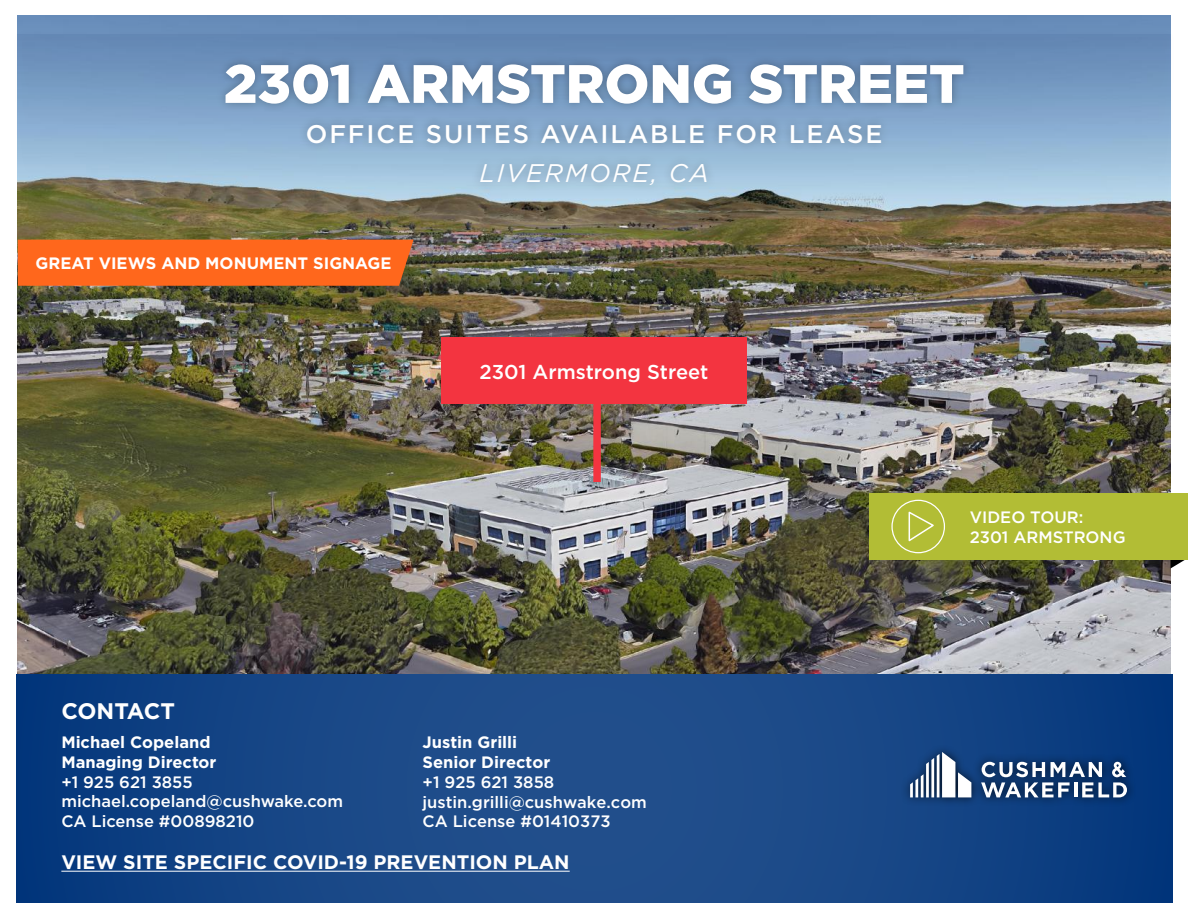
<style>
.page{position:relative;width:1188px;height:918px;background:#fff}
.page>*{position:absolute;margin:0;border:0;box-sizing:border-box;transform-origin:0 0}
.t1{font:900 54px "Gotham";color:#fff}
.t2{font:500 25.5px "Gotham";letter-spacing:.075em;color:#fff}
.t3{font:italic 25.5px "Gotham";letter-spacing:.075em;color:#fff}
.t4{font:700 22.5px "Gotham";letter-spacing:-.01em;color:#fff}
.t5{font:500 20.1px "Gotham";color:#fff}
.t6{font:700 19.5px "Gotham";color:#fff}
.t7{font:500 16.5px/19.8px "Gotham";color:#fff}
.t8{font:700 16.5px/19.8px "Gotham";color:#fff}
</style>
<div class="page">
<img style="left:18px;top:15px;width:1152px;height:659px">
<div style="left:10px;top:26px;width:1168px;height:219px;background:#000;opacity:.3"></div>
<svg style="left:18px;top:34px;width:1153px;height:217px;background:#7e95a8"></svg>
<svg style="left:16px;top:674px;width:1156px;height:229px;background:#164585"></svg>
<hr style="left:61px;top:871px;width:509px;height:1px;background:#fff">
<div style="left:901px;top:744px;width:235px;height:63px;background:#000;opacity:.75"></div>
<svg style="left:910px;top:752px;width:61px;height:45px"></svg>
<svg style="left:981px;top:762px;width:146px;height:35px"></svg>
<div style="left:18px;top:240px;width:396px;height:46px;background:#ff671c"></div>
<div style="left:441px;top:338px;width:306px;height:66px;background:#f33440"></div>
<div style="left:593px;top:395px;width:8px;height:87px;background:#f33440"></div>
<svg style="left:1170px;top:560px;width:15px;height:8px"></svg>
<div style="left:869px;top:494px;width:319px;height:66px;background:#b2bd35"></div>
<svg style="left:891px;top:500px;width:54px;height:53px"></svg>
<h1 class="t1" style="left:224px;top:53px;width:742px">2301 ARMSTRONG STREET</h1>
<h2 class="t2" style="left:306px;top:117px;width:578px">OFFICE SUITES AVAILABLE FOR LEASE</h2>
<h2 class="t3" style="left:479px;top:157px;width:231px">LIVERMORE, CA</h2>
<p class="t8" style="left:36px;top:253px;width:357px">GREAT VIEWS AND MONUMENT SIGNAGE</p>
<p class="t5" style="left:479px;top:359px;width:231px">2301 Armstrong Street</p>
<h3 class="t4" style="left:61px;top:696px;width:115px">CONTACT</h3>
<p class="t8" style="left:61px;top:732px;width:157px">Michael Copeland<br>Managing Director</p>
<p class="t7" style="left:61px;top:772px;width:283px">+1 925 621 3855 michael.copeland@cushwake.com<br>CA License #00898210</p>
<p class="t8" style="left:423px;top:733px;width:129px">Justin Grilli<br>Senior Director</p>
<p class="t7" style="left:423px;top:772px;width:226px">+1 925 621 3858 justin.grilli@cushwake.com<br>CA License #01410373</p>
<p class="t6" style="left:61px;top:849px;width:510px">VIEW SITE SPECIFIC COVID-19 PREVENTION PLAN</p>
<p class="t7" style="left:970px;top:507px;width:157px">VIDEO TOUR:<br>2301 ARMSTRONG</p>
</div>
